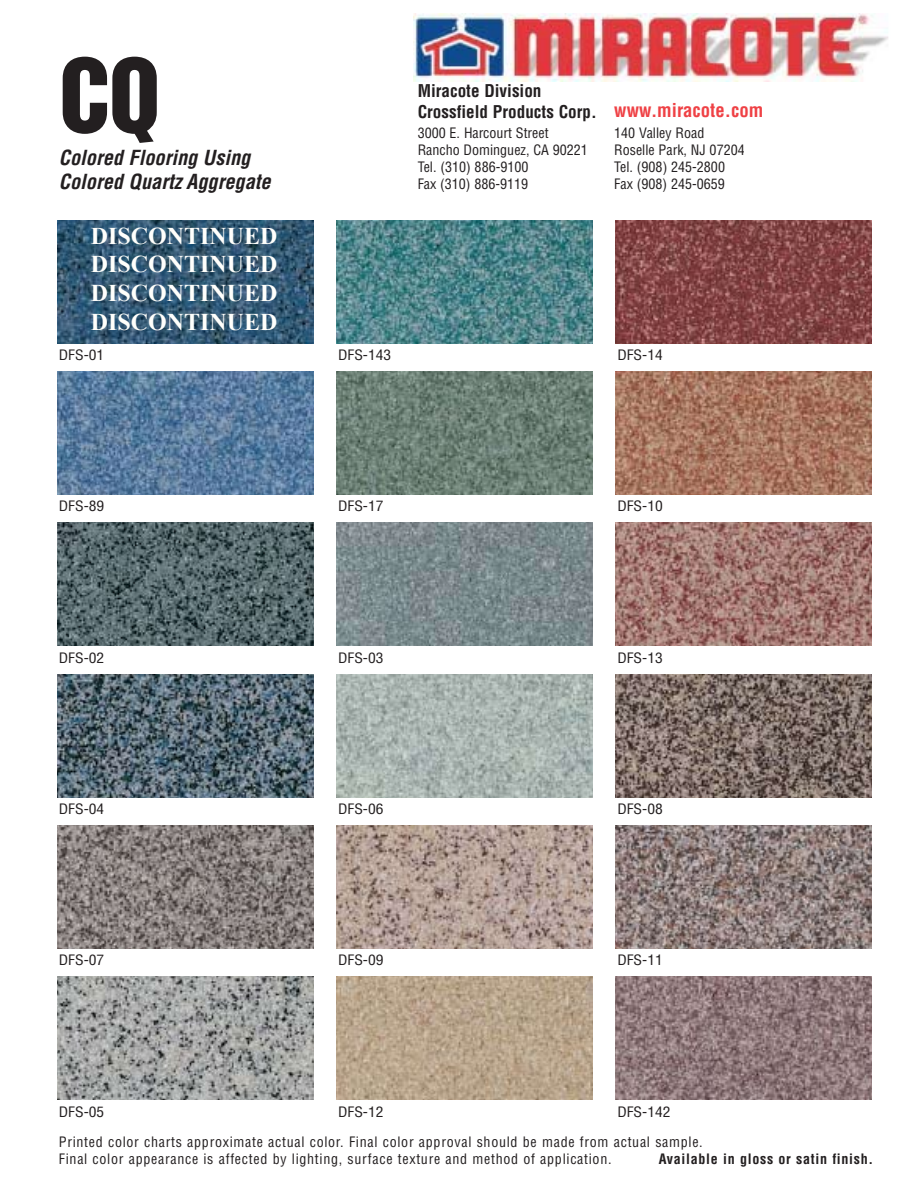
<style>
.page{position:relative;width:918px;height:1188px;background:#fff}
.page>*{position:absolute;margin:0;border:0;box-sizing:border-box;transform-origin:0 0}
.t1{font:93.6px "Helvetica Inserat";color:#231f20}
.t2{font:700 24px/28.8px "Times New Roman";color:#fffffc;text-align:justify}
.t3{font:italic 700 condensed 20.25px/23.4px "Helvetica";color:#231f20}
.t4{font:700 condensed 17.1px/20.2px "Helvetica";color:#231f20}
.t5{font:condensed 14.1px "Helvetica";color:#231f20}
.t6{font:condensed 14.1px "Helvetica";color:#231f20;scale:1.1 1}
.t7{font:condensed 14.1px/30.2px "Helvetica";letter-spacing:.05em;color:#231f20;scale:1.1 1}
.t8{font:condensed 14.1px "Helvetica";letter-spacing:.05em;color:#231f20}
.t9{font:700 condensed 14.1px "Helvetica";letter-spacing:.05em;color:#231f20}
.s1{font-size:18.75px;color:#ef4145}
</style>
<div class="page">
<img style="left:57px;top:220px;width:256px;height:123px">
<img style="left:337px;top:220px;width:255px;height:123px">
<img style="left:616px;top:220px;width:256px;height:123px">
<img style="left:57px;top:371px;width:256px;height:124px">
<img style="left:337px;top:371px;width:255px;height:124px">
<img style="left:616px;top:371px;width:256px;height:124px">
<img style="left:57px;top:523px;width:256px;height:123px">
<img style="left:337px;top:523px;width:255px;height:123px">
<img style="left:616px;top:523px;width:256px;height:123px">
<img style="left:57px;top:674px;width:256px;height:123px">
<img style="left:337px;top:674px;width:255px;height:123px">
<img style="left:616px;top:674px;width:256px;height:123px">
<img style="left:57px;top:825px;width:256px;height:124px">
<img style="left:337px;top:825px;width:255px;height:124px">
<img style="left:616px;top:825px;width:256px;height:124px">
<img style="left:57px;top:977px;width:256px;height:123px">
<img style="left:337px;top:977px;width:255px;height:123px">
<img style="left:616px;top:977px;width:256px;height:123px">
<img style="left:414px;top:13px;width:474px;height:68px">
<h1 class="t1" style="left:59px;top:40px;width:103px">CQ</h1>
<h3 class="t3" style="left:59px;top:146px;width:213px">Colored Flooring Using<br>Colored Quartz Aggregate</h3>
<h2 class="t2" style="left:91px;top:220px;width:188px">DISCONTINUED DISCONTINUED DISCONTINUED DISCONTINUED</h2>
<p class="t4" style="left:418px;top:81px;width:347px">Miracote Division<br>Crossfield Products Corp. <span class="s1">www.miracote.com</span></p>
<p class="t5" style="left:418px;top:124px;width:133px">3000 E. Harcourt Street</p>
<p class="t5" style="left:614px;top:124px;width:92px">140 Valley Road</p>
<p class="t5" style="left:418px;top:141px;width:172px">Rancho Dominguez, CA 90221</p>
<p class="t5" style="left:614px;top:141px;width:132px">Roselle Park, NJ 07204</p>
<p class="t5" style="left:418px;top:158px;width:112px">Tel. (310) 886-9100</p>
<p class="t5" style="left:614px;top:158px;width:112px">Tel. (908) 245-2800</p>
<p class="t5" style="left:418px;top:175px;width:112px">Fax (310) 886-9119</p>
<p class="t5" style="left:614px;top:175px;width:112px">Fax (908) 245-0659</p>
<p class="t6" style="left:59px;top:346px;width:43px">DFS-01</p>
<p class="t6" style="left:338px;top:346px;width:50px">DFS-143</p>
<p class="t6" style="left:617px;top:346px;width:43px">DFS-14</p>
<p class="t6" style="left:59px;top:497px;width:43px">DFS-89</p>
<p class="t6" style="left:338px;top:497px;width:43px">DFS-17</p>
<p class="t6" style="left:617px;top:497px;width:43px">DFS-10</p>
<p class="t6" style="left:59px;top:649px;width:43px">DFS-02</p>
<p class="t6" style="left:338px;top:649px;width:43px">DFS-03</p>
<p class="t6" style="left:617px;top:649px;width:43px">DFS-13</p>
<p class="t6" style="left:59px;top:800px;width:43px">DFS-04</p>
<p class="t6" style="left:338px;top:800px;width:43px">DFS-06</p>
<p class="t6" style="left:617px;top:800px;width:43px">DFS-08</p>
<p class="t6" style="left:59px;top:951px;width:43px">DFS-07</p>
<p class="t6" style="left:338px;top:951px;width:43px">DFS-09</p>
<p class="t6" style="left:617px;top:951px;width:43px">DFS-11</p>
<p class="t7" style="left:59px;top:1096px;width:587px;text-indent:558px">DFS-142<br>Printed color charts approximate actual color. Final color approval should be made from actual sample.</p>
<p class="t8" style="left:59px;top:1150px;width:554px">Final color appearance is affected by lighting, surface texture and method of application.</p>
<p class="t9" style="left:659px;top:1150px;width:216px">Available in gloss or satin finish.</p>
<p class="t6" style="left:59px;top:1103px;width:43px">DFS-05</p>
<p class="t6" style="left:338px;top:1103px;width:43px">DFS-12</p>
</div>
